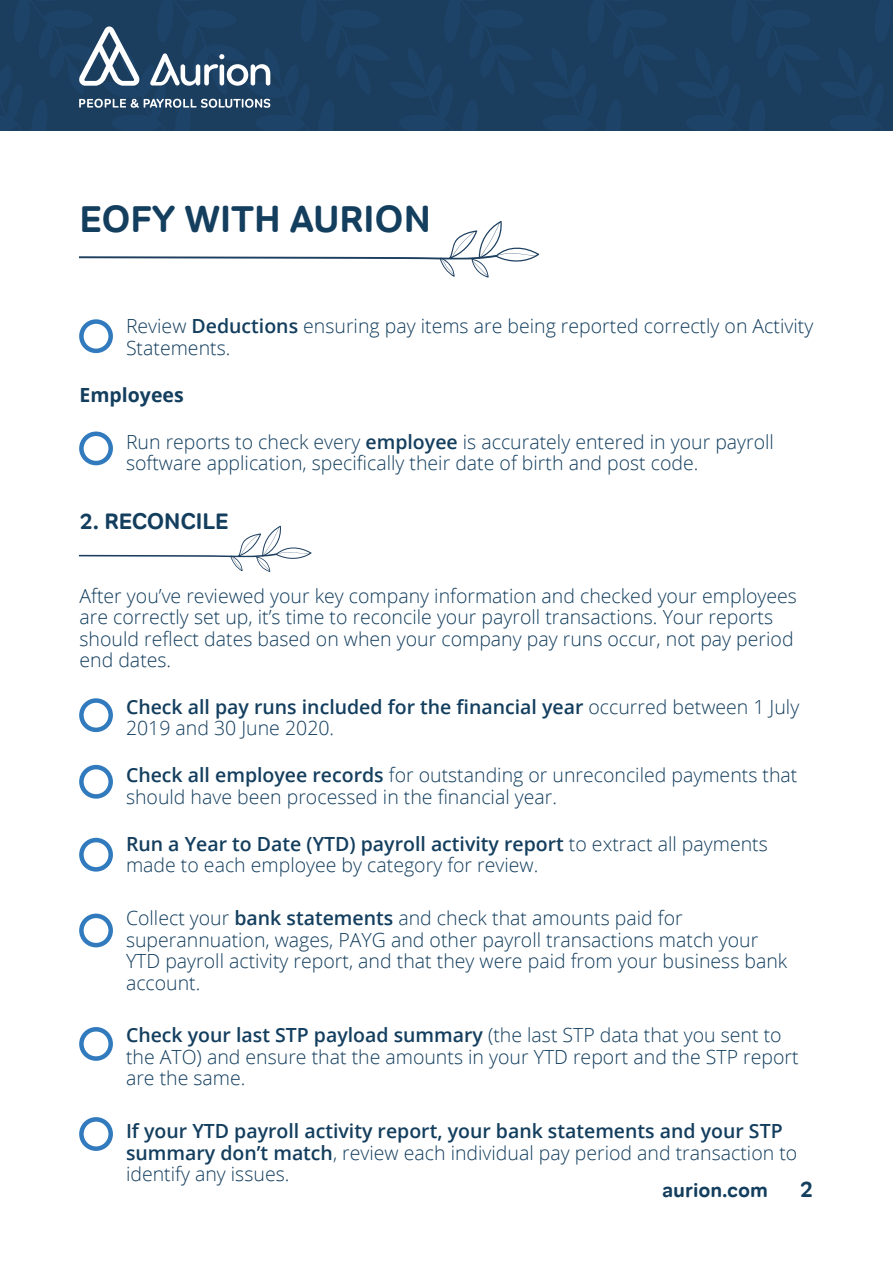
<style>
.page{position:relative;width:893px;height:1263px;background:#fff}
.page>*{position:absolute;margin:0;border:0;box-sizing:border-box;transform-origin:0 0}
.t1{font:700 37.5px "Tondo";color:#133e5e}
.t2{font:700 22.5px "Tondo";color:#133e5e}
.Checklist_item{font:300 19.5px/21.5px "Open Sans";color:#133e5e}
.Checklist_item-2{font:600 19.5px/21.5px "Open Sans";color:#133e5e}
.t3{font:700 19.5px "Tondo";color:#133e5e}
.t4{font:700 19.5px "Open Sans";color:#133e5e}
.s1{font-weight:600}
.s2{font-weight:300}
</style>
<div class="page">
<svg style="left:80px;top:526px;width:232px;height:46px"></svg>
<div style="left:79px;top:319px;width:34px;height:34px;border:4px solid #317abd;border-radius:50%"></div>
<div style="left:79px;top:431px;width:34px;height:34px;border:4px solid #317abd;border-radius:50%"></div>
<div style="left:79px;top:698px;width:34px;height:34px;border:4px solid #317abd;border-radius:50%"></div>
<div style="left:79px;top:765px;width:34px;height:34px;border:4px solid #317abd;border-radius:50%"></div>
<div style="left:79px;top:838px;width:34px;height:34px;border:4px solid #317abd;border-radius:50%"></div>
<div style="left:79px;top:914px;width:34px;height:33px;border:4px solid #317abd;border-radius:50%"></div>
<div style="left:79px;top:1027px;width:34px;height:34px;border:4px solid #317abd;border-radius:50%"></div>
<div style="left:79px;top:1117px;width:34px;height:34px;border:4px solid #317abd;border-radius:50%"></div>
<div style="left:0;top:0;width:893px;height:130px;background:#1b3e5f"></div>
<svg style="left:150px;top:53px;width:120px;height:33px"></svg>
<svg style="left:79px;top:26px;width:61px;height:60px"></svg>
<svg style="left:79px;top:99px;width:191px;height:9px"></svg>
<svg style="left:80px;top:221px;width:459px;height:56px"></svg>
<p class="t1" style="left:80px;top:195px;width:353px">EOFY WITH AURION</p>
<p class="Checklist_item" style="left:126px;top:315px;width:689px">Review <span class="s1">Deductions</span> ensuring pay items are being reported correctly on Activity<br>Statements.</p>
<p class="t4" style="left:80px;top:381px;width:106px">Employees</p>
<p class="Checklist_item" style="left:126px;top:430px;width:649px">Run reports to check every <span class="s1">employee</span> is accurately entered in your payroll software application, specifically their date of birth and post code.</p>
<p class="t2" style="left:80px;top:507px;width:151px">2. RECONCILE</p>
<p class="Checklist_item" style="left:80px;top:584px;width:719px">After you’ve reviewed your key company information and checked your employees are correctly set up, it’s time to reconcile your payroll transactions. Your reports should reflect dates based on when your company pay runs occur, not pay period end dates.</p>
<p class="Checklist_item-2" style="left:126px;top:696px;width:675px">Check all pay runs included for the financial year <span class="s2">occurred between 1 July<br>2019 and 30 June 2020.</span></p>
<p class="Checklist_item" style="left:126px;top:764px;width:673px"><span class="s1">Check all employee records</span> for outstanding or unreconciled payments that should have been processed in the financial year.</p>
<p class="Checklist_item" style="left:126px;top:832px;width:643px"><span class="s1">Run a Year to Date (YTD) payroll activity report</span> to extract all payments made to each employee by category for review.</p>
<p class="Checklist_item" style="left:126px;top:907px;width:663px">Collect your <span class="s1">bank statements</span> and check that amounts paid for superannuation, wages, PAYG and other payroll transactions match your YTD payroll activity report, and that they were paid from your business bank account.</p>
<p class="Checklist_item" style="left:126px;top:1024px;width:674px"><span class="s1">Check your last STP payload summary</span> (the last STP data that you sent to the ATO) and ensure that the amounts in your YTD report and the STP report are the same.</p>
<p class="Checklist_item-2" style="left:126px;top:1120px;width:673px">If your YTD payroll activity report, your bank statements and your STP summary don’t match<span class="s2">, review each individual pay period and transaction to identify any issues.</span></p>
<p class="t3" style="left:662px;top:1178px;width:108px">aurion.com</p>
<p class="t2" style="left:800px;top:1175px;width:15px">2</p>
</div>
